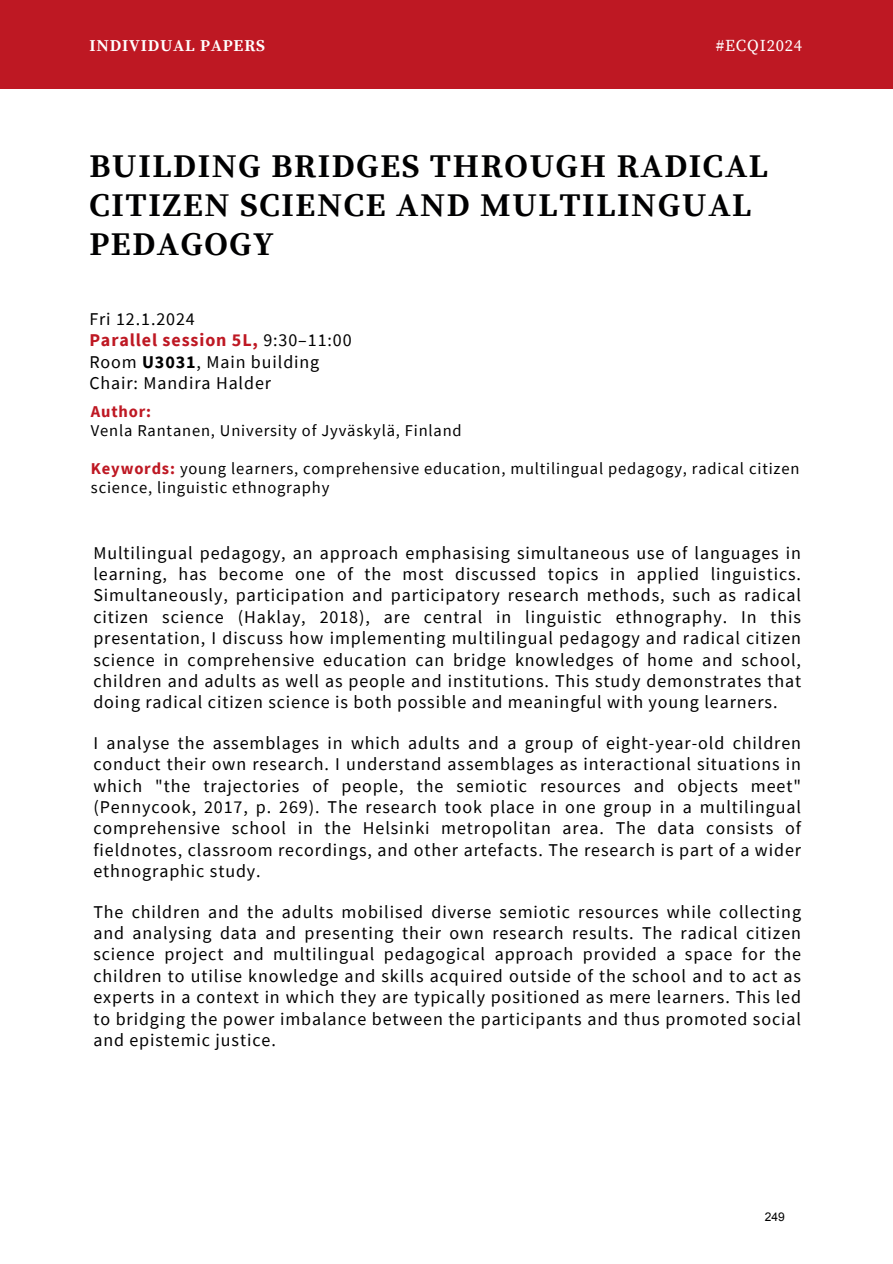
<style>
.page{position:relative;width:893px;height:1264px;background:#fff}
.page>*{position:absolute;margin:0;border:0;box-sizing:border-box;transform-origin:0 0}
.t1{font:700 33px/39.3px "Source Serif Pro";letter-spacing:.05em;color:#000001}
.t2{font:18px/21.3px "Source Sans Pro";letter-spacing:.05em;color:#000;text-align:justify}
.t3{font:700 18px "Source Sans Pro";letter-spacing:.05em;color:#be1823}
.t4{font:16.5px/19.2px "Source Sans Pro";letter-spacing:.05em;color:#000}
.t5{font:700 16.5px "Source Serif Pro";letter-spacing:.05em;color:#fff}
.t6{font:16.5px "Source Serif Pro";letter-spacing:.05em;color:#fff}
.t7{font:700 16.5px "Source Sans Pro";letter-spacing:.05em;color:#be1823}
.t8{font:12px "Arial";color:#000}
.s1{font-weight:400;color:#000}
.s2{font-weight:700}
.s3{font-weight:700;color:#be1823}
</style>
<div class="page">
<div style="left:0;top:0;width:892px;height:89px;background:#be1823"></div>
<p class="t5" style="left:89px;top:36px;width:177px">INDIVIDUAL PAPERS</p>
<p class="t6" style="left:715px;top:36px;width:88px">#ECQI2024</p>
<p class="t1" style="left:89px;top:147px;width:680px">BUILDING BRIDGES THROUGH RADICAL<br>CITIZEN SCIENCE AND MULTILINGUAL<br>PEDAGOGY</p>
<p class="t2" style="left:89px;top:308px;width:107px">Fri 12.1.2024</p>
<p class="t3" style="left:89px;top:328px;width:264px">Parallel session 5L, <span class="s1">9:30–11:00</span></p>
<p class="t2" style="left:89px;top:350px;width:231px">Room <span class="s2">U3031</span>, Main building</p>
<p class="t2" style="left:89px;top:372px;width:183px">Chair: Mandira Halder</p>
<p class="t7" style="left:91px;top:400px;width:62px">Author:</p>
<p class="t4" style="left:91px;top:420px;width:372px">Venla Rantanen, University of Jyväskylä, Finland</p>
<p class="t4" style="left:91px;top:458px;width:710px"><span class="s3">Keywords:</span> young learners, comprehensive education, multilingual pedagogy, radical citizen science, linguistic ethnography</p>
<p class="t2" style="left:93px;top:541px;width:709px">Multilingual pedagogy, an approach emphasising simultaneous use of languages in learning, has become one of the most discussed topics in applied linguistics.<br>Simultaneously, participation and participatory research methods, such as radical citizen science (Haklay, 2018), are central in linguistic ethnography. In this presentation, I discuss how implementing multilingual pedagogy and radical citizen science in comprehensive education can bridge knowledges of home and school, children and adults as well as people and institutions. This study demonstrates that doing radical citizen science is both possible and meaningful with young learners.</p>
<p class="t2" style="left:93px;top:731px;width:709px">I analyse the assemblages in which adults and a group of eight-year-old children conduct their own research. I understand assemblages as interactional situations in which "the trajectories of people, the semiotic resources and objects meet" (Pennycook, 2017, p. 269). The research took place in one group in a multilingual comprehensive school in the Helsinki metropolitan area. The data consists of fieldnotes, classroom recordings, and other artefacts. The research is part of a wider ethnographic study.</p>
<p class="t2" style="left:93px;top:900px;width:709px">The children and the adults mobilised diverse semiotic resources while collecting and analysing data and presenting their own research results. The radical citizen science project and multilingual pedagogical approach provided a space for the children to utilise knowledge and skills acquired outside of the school and to act as experts in a context in which they are typically positioned as mere learners. This led to bridging the power imbalance between the participants and thus promoted social and epistemic justice.</p>
<p class="t8" style="left:764px;top:1208px;width:22px">249</p>
</div>
